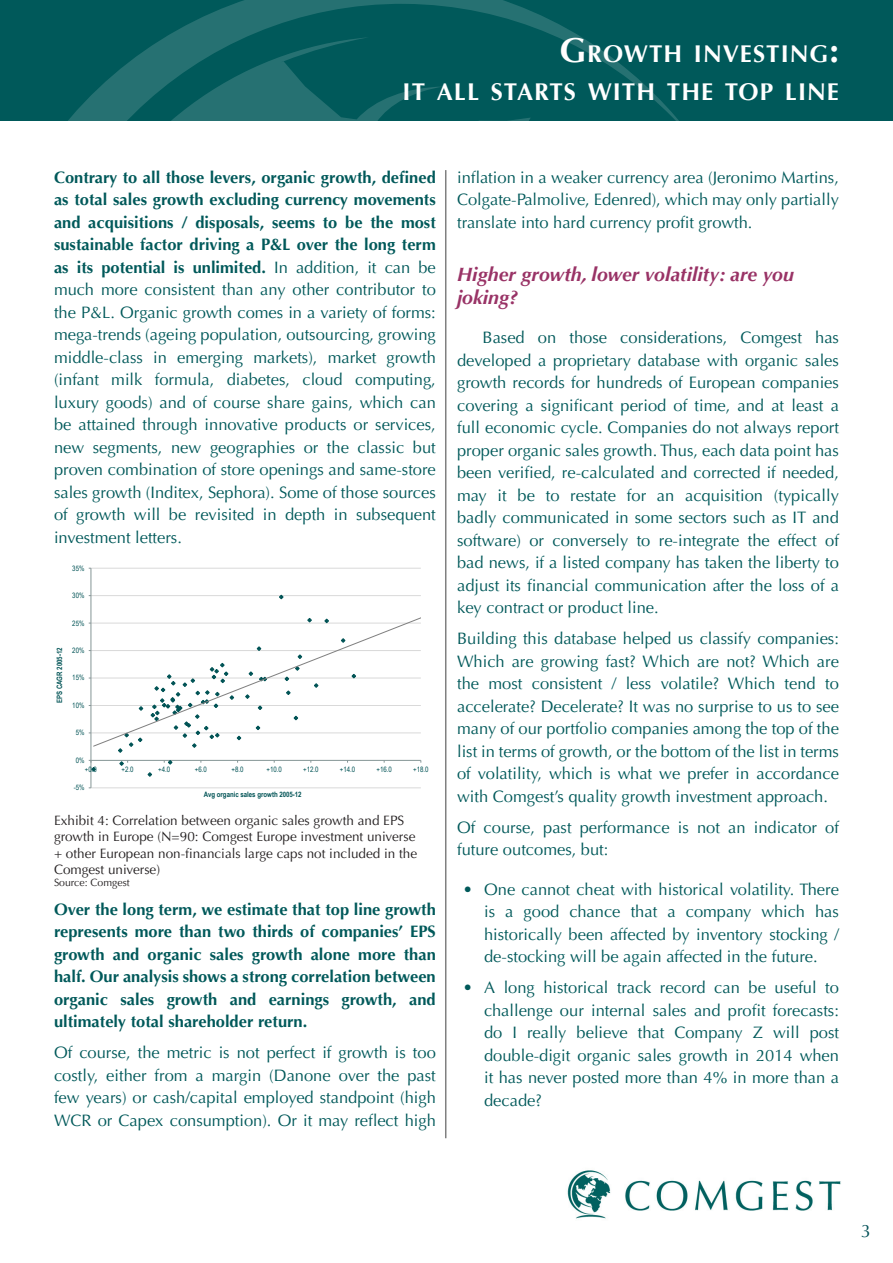
<style>
.page{position:relative;width:893px;height:1263px;background:#fff}
.page>*{position:absolute;margin:0;border:0;box-sizing:border-box;transform-origin:0 0}
.t1{font:700 24.15px "Optima LT";letter-spacing:.045em;color:#fff}
.t2{font:italic 700 19.5px/22.5px "Optima LT";color:#936}
.t3{font:18px "Optima LT";color:#005057}
.t4{font:16.5px/22.5px "Optima LT";color:#00595a;text-align:justify}
.t5{font:700 16.5px/22.5px "Optima LT";color:#00595a;text-align:justify}
.t6{font:13.5px/16.2px "Optima LT";color:#231f20}
.t7{font:10.5px "Optima LT";color:#231f20}
.t8{font:7.5px "Arial Narrow";letter-spacing:-.005em;color:#005355}
.t9{font:700 7.5px "Arial Narrow";letter-spacing:-.005em;color:#005355}
.s1{font-size:34.5px}
.s2{font-weight:700}
</style>
<div class="page">
<div style="left:0;top:0;width:893px;height:121px;background:#00595a"></div>
<svg style="left:68px;top:0;width:611px;height:121px"></svg>
<img style="left:567px;top:1170px;width:274px;height:49px">
<hr style="left:445px;top:170px;width:1px;height:968px;background:#808080">
<hr style="left:91px;top:787px;width:330px;height:1px;background:#d9d9d9">
<hr style="left:91px;top:733px;width:330px;height:1px;background:#d9d9d9">
<hr style="left:91px;top:705px;width:330px;height:1px;background:#d9d9d9">
<hr style="left:91px;top:678px;width:330px;height:1px;background:#d9d9d9">
<hr style="left:91px;top:650px;width:330px;height:1px;background:#d9d9d9">
<hr style="left:91px;top:623px;width:330px;height:1px;background:#d9d9d9">
<hr style="left:91px;top:595px;width:330px;height:1px;background:#d9d9d9">
<hr style="left:91px;top:568px;width:330px;height:1px;background:#d9d9d9">
<hr style="left:91px;top:568px;width:1px;height:220px;background:#859596">
<hr style="left:91px;top:760px;width:330px;height:1px;background:#859596">
<svg style="left:164px;top:760px;width:9px;height:5px"></svg>
<svg style="left:119px;top:760px;width:9px;height:6px"></svg>
<svg style="left:89px;top:760px;width:7px;height:12px"></svg>
<svg style="left:118px;top:748px;width:5px;height:5px"></svg>
<svg style="left:147px;top:772px;width:5px;height:5px"></svg>
<svg style="left:93px;top:568px;width:328px;height:179px"></svg>
<p class="t1" style="left:559px;top:40px;width:281px"><span class="s1">G</span>ROWTH INVESTING<span class="s1">:</span></p>
<p class="t1" style="left:403px;top:77px;width:438px">IT ALL STARTS WITH THE TOP LINE</p>
<p class="t4" style="left:54px;top:166px;width:383px"><span class="s2">Contrary to all those levers, organic growth, defined as total sales growth excluding currency movements and acquisitions / disposals, seems to be the most sustainable factor driving a P&amp;L over the long term as its potential is unlimited.</span> In addition, it can be much more consistent than any other contributor to the P&amp;L. Organic growth comes in a variety of forms: mega-trends (ageing population, outsourcing, growing middle-class in emerging markets), market growth (infant milk formula, diabetes, cloud computing, luxury goods) and of course share gains, which can be attained through innovative products or services, new segments, new geographies or the classic but proven combination of store openings and same-store sales growth (Inditex, Sephora). Some of those sources of growth will be revisited in depth in subsequent investment letters.</p>
<p class="t4" style="left:457px;top:166px;width:383px">inflation in a weaker currency area (Jeronimo Martins, Colgate-Palmolive, Edenred), which may only partially translate into hard currency profit growth.</p>
<p class="t2" style="left:457px;top:263px;width:338px">Higher growth, lower volatility: are you joking?</p>
<p class="t4" style="left:457px;top:326px;width:383px;text-indent:26px">Based on those considerations, Comgest has developed a proprietary database with organic sales growth records for hundreds of European companies covering a significant period of time, and at least a full economic cycle. Companies do not always report proper organic sales growth. Thus, each data point has been verified, re-calculated and corrected if needed, may it be to restate for an acquisition (typically badly communicated in some sectors such as IT and software) or conversely to re-integrate the effect of bad news, if a listed company has taken the liberty to adjust its financial communication after the loss of a key contract or product line.</p>
<p class="t4" style="left:457px;top:627px;width:383px">Building this database helped us classify companies:<br>Which are growing fast? Which are not? Which are the most consistent / less volatile? Which tend to accelerate? Decelerate? It was no surprise to us to see many of our portfolio companies among the top of the list in terms of growth, or the bottom of the list in terms of volatility, which is what we prefer in accordance with Comgest’s quality growth investment approach.</p>
<p class="t4" style="left:457px;top:816px;width:383px">Of course, past performance is not an indicator of future outcomes, but:</p>
<p class="t4" style="left:484px;top:878px;width:356px;text-indent:-21px">• One cannot cheat with historical volatility. There is a good chance that a company which has historically been affected by inventory stocking / de-stocking will be again affected in the future.</p>
<p class="t4" style="left:484px;top:976px;width:356px;text-indent:-21px">• A long historical track record can be useful to challenge our internal sales and profit forecasts: do I really believe that Company Z will post double-digit organic sales growth in 2014 when it has never posted more than 4% in more than a decade?</p>
<p class="t8" style="left:72px;top:562px;width:14px">35%</p>
<p class="t8" style="left:72px;top:590px;width:14px">30%</p>
<p class="t8" style="left:72px;top:617px;width:14px">25%</p>
<p class="t8" style="left:72px;top:645px;width:14px">20%</p>
<p class="t9" style="left:54px;top:703px;width:57px;rotate:-90deg">EPS CAGR 2005-12</p>
<p class="t8" style="left:72px;top:672px;width:14px">15%</p>
<p class="t8" style="left:72px;top:700px;width:14px">10%</p>
<p class="t8" style="left:76px;top:727px;width:10px">5%</p>
<p class="t8" style="left:76px;top:755px;width:10px">0%</p>
<p class="t8" style="left:85px;top:764px;width:14px">+0.0</p>
<p class="t8" style="left:122px;top:764px;width:14px">+2.0</p>
<p class="t8" style="left:158px;top:764px;width:14px">+4.0</p>
<p class="t8" style="left:195px;top:764px;width:14px">+6.0</p>
<p class="t8" style="left:232px;top:764px;width:14px">+8.0</p>
<p class="t8" style="left:267px;top:764px;width:17px">+10.0</p>
<p class="t8" style="left:303px;top:764px;width:17px">+12.0</p>
<p class="t8" style="left:340px;top:764px;width:17px">+14.0</p>
<p class="t8" style="left:376px;top:764px;width:17px">+16.0</p>
<p class="t8" style="left:413px;top:764px;width:17px">+18.0</p>
<p class="t8" style="left:74px;top:782px;width:12px">-5%</p>
<p class="t9" style="left:204px;top:789px;width:99px">Avg organic sales growth 2005-12</p>
<p class="t6" style="left:54px;top:813px;width:365px">Exhibit 4: Correlation between organic sales growth and EPS growth in Europe (N=90: Comgest Europe investment universe + other European non-financials large caps not included in the Comgest universe)</p>
<p class="t7" style="left:54px;top:877px;width:77px">Source: Comgest</p>
<p class="t5" style="left:54px;top:898px;width:383px">Over the long term, we estimate that top line growth represents more than two thirds of companies’ EPS growth and organic sales growth alone more than half. Our analysis shows a strong correlation between organic sales growth and earnings growth, and ultimately total shareholder return.</p>
<p class="t4" style="left:54px;top:1041px;width:383px">Of course, the metric is not perfect if growth is too costly, either from a margin (Danone over the past few years) or cash/capital employed standpoint (high WCR or Capex consumption). Or it may reflect high</p>
<p class="t3" style="left:861px;top:1221px;width:12px">3</p>
</div>
